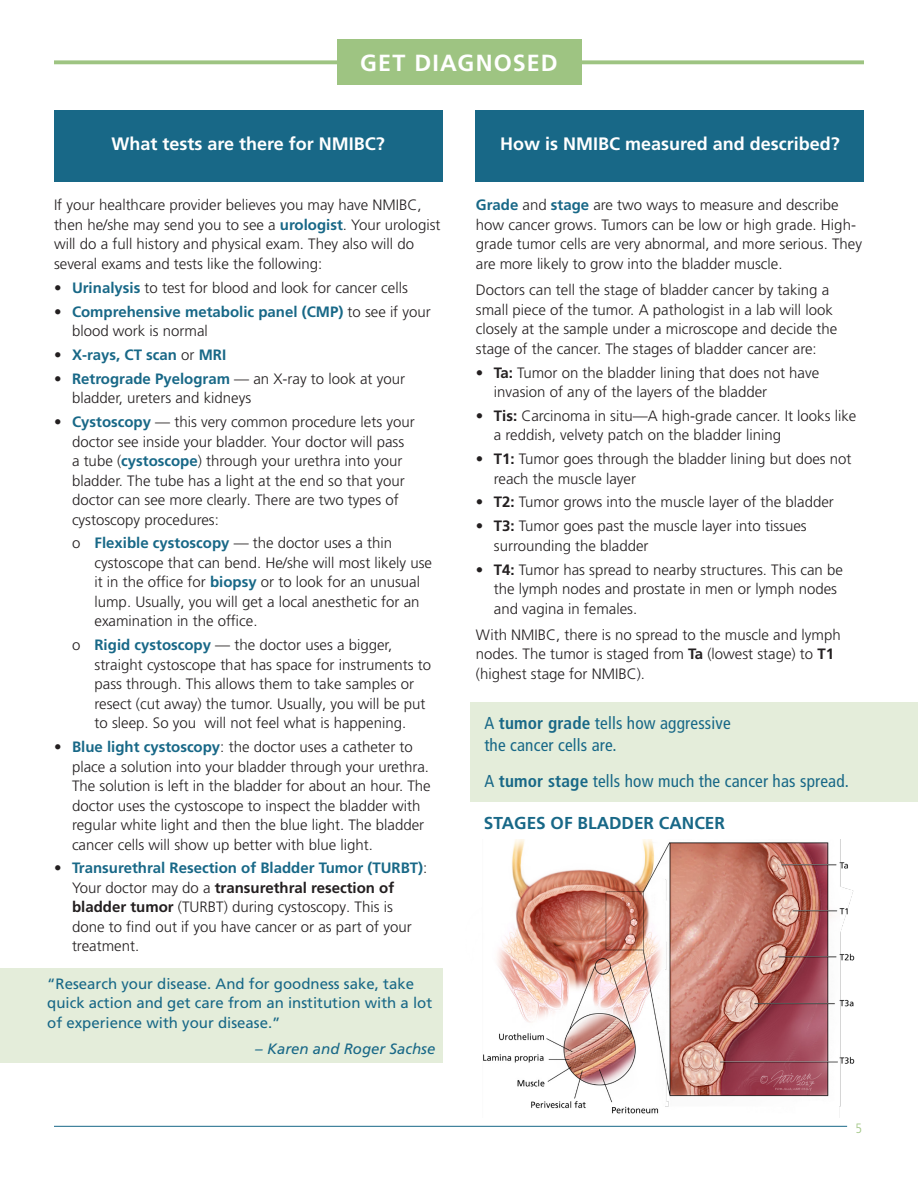
<style>
.page{position:relative;width:918px;height:1188px;background:#fff}
.page>*{position:absolute;margin:0;border:0;box-sizing:border-box;transform-origin:0 0}
.Header2{font:700 23.4px "Frutiger LT Pro";letter-spacing:.05em;color:#fff}
.Header3{font:700 18px "Frutiger LT Pro";color:#fff}
.Subhead1{font:condensed 17.25px/22.5px "Frutiger LT Pro";letter-spacing:.01em;color:#186887}
.Subhead1-2{font:700 17.25px "Frutiger LT Pro";color:#186887}
.Tabs{font:300 15px/19.5px "Frutiger LT Pro";color:#231f20}
.Body1{font:300 15px/19.5px "Frutiger LT Pro";color:#231f20}
.Callout_Story{font:15px/19.5px "Frutiger LT Pro";color:#186887}
.Tabs-2{font:700 15px/19.5px "Frutiger LT Pro";color:#186887}
.Callout_Story-2{font:italic 15px "Frutiger LT Pro";color:#186887}
.t1{font:300 condensed 13.5px "Frutiger LT Pro";color:#9ec482}
.s1{font-weight:700;color:#186887}
.s2{font-weight:300;color:#231f20}
.s3{font-weight:700}
</style>
<div class="page">
<hr style="left:54px;top:1126px;width:793px;height:1px;background:#186887">
<div style="left:54px;top:110px;width:388px;height:72px;background:#186887"></div>
<div style="left:476px;top:110px;width:388px;height:72px;background:#186887"></div>
<img style="left:483px;top:840px;width:372px;height:278px">
<svg style="left:54px;top:60px;width:810px;height:4px;background:#a7c98e"></svg>
<div style="left:337px;top:40px;width:244px;height:45px;background:#9ec482"></div>
<div style="left:0;top:969px;width:442px;height:94px;background:#e4edda"></div>
<div style="left:471px;top:702px;width:447px;height:99px;background:#e4edda"></div>
<p class="Header2" style="left:360px;top:49px;width:199px">GET DIAGNOSED</p>
<p class="Header3" style="left:111px;top:134px;width:275px">What tests are there for NMIBC?</p>
<p class="Body1" style="left:54px;top:196px;width:388px">If your healthcare provider believes you may have NMIBC, then he/she may send you to see a <span class="s1">urologist</span>. Your urologist will do a full history and physical exam. They also will do several exams and tests like the following:</p>
<p class="Tabs" style="left:54px;top:278px;width:355px">• <span class="s1">Urinalysis</span> to test for blood and look for cancer cells</p>
<p class="Tabs-2" style="left:72px;top:302px;width:360px;text-indent:-18px"><span class="s2">•</span> Comprehensive metabolic panel (CMP) <span class="s2">to see if your blood work is normal</span></p>
<p class="Tabs-2" style="left:54px;top:345px;width:174px"><span class="s2">•</span> X-rays, CT scan <span class="s2">or</span> MRI</p>
<p class="Tabs" style="left:72px;top:369px;width:335px;text-indent:-18px">• <span class="s1">Retrograde Pyelogram</span> — an X-ray to look at your bladder, ureters and kidneys</p>
<p class="Tabs" style="left:72px;top:412px;width:344px;text-indent:-18px">• <span class="s1">Cystoscopy</span> — this very common procedure lets your doctor see inside your bladder. Your doctor will pass a tube (<span class="s1">cystoscope</span>) through your urethra into your bladder. The tube has a light at the end so that your doctor can see more clearly. There are two types of cystoscopy procedures:</p>
<p class="Tabs" style="left:94px;top:534px;width:339px;text-indent:-22px">o <span class="s1">Flexible cystoscopy</span> — the doctor uses a thin cystoscope that can bend. He/she will most likely use it in the office for <span class="s1">biopsy</span> or to look for an unusual lump. Usually, you will get a local anesthetic for an examination in the office.</p>
<p class="Tabs" style="left:94px;top:635px;width:338px;text-indent:-22px">o <span class="s1">Rigid cystoscopy</span> — the doctor uses a bigger, straight cystoscope that has space for instruments to pass through. This allows them to take samples or resect (cut away) the tumor. Usually, you will be put to sleep. So you will not feel what is happening.</p>
<p class="Tabs" style="left:72px;top:737px;width:360px;text-indent:-18px">• <span class="s1">Blue light cystoscopy</span>: the doctor uses a catheter to place a solution into your bladder through your urethra.<br>The solution is left in the bladder for about an hour. The doctor uses the cystoscope to inspect the bladder with regular white light and then the blue light. The bladder cancer cells will show up better with blue light.</p>
<p class="Tabs" style="left:72px;top:858px;width:357px;text-indent:-18px">• <span class="s1">Transurethral Resection of Bladder Tumor (TURBT)</span>:<br>Your doctor may do a <span class="s3">transurethral resection of bladder tumor</span> (TURBT) during cystoscopy. This is done to find out if you have cancer or as part of your treatment.</p>
<p class="Callout_Story" style="left:47px;top:974px;width:387px">“Research your disease. And for goodness sake, take quick action and get care from an institution with a lot of experience with your disease.”</p>
<p class="Callout_Story-2" style="left:255px;top:1040px;width:182px">– Karen and Roger Sachse</p>
<p class="Header3" style="left:500px;top:134px;width:341px">How is NMIBC measured and described?</p>
<p class="Body1" style="left:476px;top:196px;width:388px"><span class="s1">Grade</span> and <span class="s1">stage</span> are two ways to measure and describe how cancer grows. Tumors can be low or high grade. High&shy;grade tumor cells are very abnormal, and more serious. They are more likely to grow into the bladder muscle.</p>
<p class="Body1" style="left:476px;top:280px;width:363px">Doctors can tell the stage of bladder cancer by taking a small piece of the tumor. A pathologist in a lab will look closely at the sample under a microscope and decide the stage of the cancer. The stages of bladder cancer are:</p>
<p class="Tabs" style="left:494px;top:363px;width:327px;text-indent:-18px">• <span class="s3">Ta:</span> Tumor on the bladder lining that does not have invasion of any of the layers of the bladder</p>
<p class="Tabs" style="left:494px;top:406px;width:364px;text-indent:-18px">• <span class="s3">Tis:</span> Carcinoma in situ—A high-grade cancer. It looks like a reddish, velvety patch on the bladder lining</p>
<p class="Tabs" style="left:494px;top:449px;width:359px;text-indent:-18px">• <span class="s3">T1:</span> Tumor goes through the bladder lining but does not reach the muscle layer</p>
<p class="Tabs" style="left:476px;top:493px;width:360px">• <span class="s3">T2:</span> Tumor grows into the muscle layer of the bladder</p>
<p class="Tabs" style="left:494px;top:516px;width:314px;text-indent:-18px">• <span class="s3">T3:</span> Tumor goes past the muscle layer into tissues surrounding the bladder</p>
<p class="Tabs" style="left:494px;top:560px;width:350px;text-indent:-18px">• <span class="s3">T4:</span> Tumor has spread to nearby structures. This can be the lymph nodes and prostate in men or lymph nodes and vagina in females.</p>
<p class="Body1" style="left:476px;top:625px;width:366px">With NMIBC, there is no spread to the muscle and lymph nodes. The tumor is staged from <span class="s3">Ta</span> (lowest stage) to <span class="s3">T1 </span>(highest stage for NMIBC).</p>
<p class="Subhead1" style="left:484px;top:712px;width:248px">A <span class="s3">tumor grade</span> tells how aggressive the cancer cells are.</p>
<p class="Subhead1" style="left:484px;top:770px;width:366px">A <span class="s3">tumor stage</span> tells how much the cancer has spread.</p>
<p class="Subhead1-2" style="left:484px;top:813px;width:243px">STAGES OF BLADDER CANCER</p>
<p class="t1" style="left:856px;top:1120px;width:8px">5</p>
</div>
